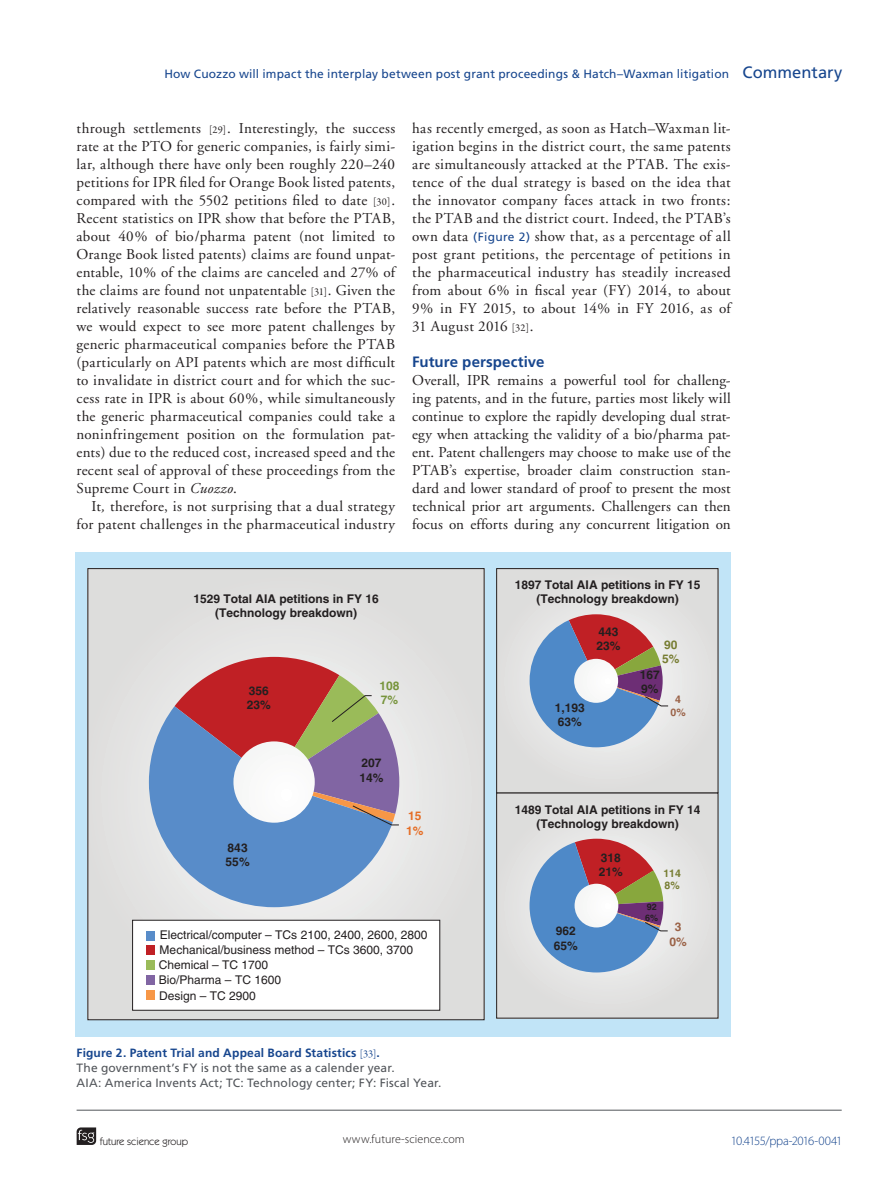
<style>
.page{position:relative;width:885px;height:1191px;background:#fff}
.page>*{position:absolute;margin:0;border:0;box-sizing:border-box;transform-origin:0 0}
.bodyindent{font:15px/18px "Adobe Garamond";letter-spacing:.02em;color:#231f20;text-align:justify}
.bodyfirst{font:15px/18px "Adobe Garamond";letter-spacing:.01em;color:#231f20;text-align:justify}
.crosshead1{font:700 15px "Frutiger";letter-spacing:.005em;color:#17468e}
.t1{font:300 12.75px "Myriad Pro";letter-spacing:-.06em;color:#17468e}
.t2{font:700 12px/14.4px "Helvetica LT Std";color:#231f20}
.figurecaption{font:12px/15px "Frutiger";letter-spacing:.015em;color:#52555a}
.t3{font:12px/14.9px "Helvetica LT Std";color:#231f20}
.t4{font:12px "Frutiger";letter-spacing:.01em;color:#17468e}
.t5{font:300 12px "Myriad Pro";letter-spacing:.01em;color:#231f20}
.t6{font:700 12px/14.4px "Helvetica LT Std";color:#77943c}
.t7{font:700 12px/14.4px "Helvetica LT Std";color:#e56d25}
.t8{font:700 12px/14.4px "Helvetica LT Std";color:#777d32}
.t9{font:700 12px/14.4px "Helvetica LT Std";color:#9a6146;text-align:center}
.t10{font:10.5px "Itc Kabel";color:#231f20}
.t11{font:700 10.5px/12.6px "Helvetica LT Std";color:#777d32}
.t12{font:700 10.5px/12.6px "Helvetica LT Std";color:#9a6146;text-align:center}
.t13{font:700 9px/10.8px "Helvetica LT Std";color:#231f20}
.s1{font-size:16.5px}
.s2{font-family:"Garamond Premr Pro";font-size:10.5px}
.s3{font-style:italic}
.s4{font-family:"Frutiger";font-size:12px;color:#17468e}
.s5{font-weight:700;color:#17468e}
.s6{font-family:"Garamond Premr Pro";font-size:10.5px;color:#17468e}
</style>
<div class="page">
<div style="left:75px;top:552px;width:655px;height:484px;background:#c1e4f7"></div>
<div style="left:88px;top:568px;width:396px;height:451px;background:#e0dfde"></div>
<div style="left:496px;top:568px;width:222px;height:225px;background:#e0dfde"></div>
<div style="left:496px;top:568px;width:222px;height:225px;border:1px solid #231f20"></div>
<svg style="left:149px;top:707px;width:243px;height:200px;fill:#588cc9"></svg>
<svg style="left:174px;top:657px;width:225px;height:168px;background:#a98696"></svg>
<div style="left:132px;top:920px;width:308px;height:90px;background:#fff;border:1px solid #231f20"></div>
<div style="left:147px;top:931px;width:8px;height:9px;background:#588cc9"></div>
<div style="left:147px;top:945px;width:8px;height:10px;background:#c02025"></div>
<div style="left:147px;top:960px;width:8px;height:9px;background:#9abb59"></div>
<div style="left:147px;top:975px;width:8px;height:9px;background:#8165a3"></div>
<div style="left:147px;top:990px;width:8px;height:9px;background:#f79747"></div>
<svg style="left:529px;top:614px;width:139px;height:133px"></svg>
<div style="left:496px;top:793px;width:222px;height:225px;background:#e0dfde"></div>
<div style="left:496px;top:792px;width:222px;height:226px;border:1px solid #231f20"></div>
<svg style="left:529px;top:838px;width:139px;height:134px"></svg>
<svg style="left:77px;top:1127px;width:19px;height:18px"></svg>
<hr style="left:77px;top:1109px;width:764px;height:1px;background:#52555a">
<p class="t4" style="left:164px;top:67px;width:679px">How Cuozzo will impact the interplay between post grant proceedings &amp; Hatch–Waxman litigation <span class="s1">Commentary</span></p>
<p class="bodyindent" style="left:77px;top:119px;width:320px">through settlements <span class="s2">[29]</span>. Interestingly, the success rate at the PTO for generic companies, is fairly simi&shy;lar, although there have only been roughly 220–240 petitions for IPR filed for Orange Book listed patents, compared with the 5502 petitions filed to date <span class="s2">[30]</span>.<br>Recent statistics on IPR show that before the PTAB, about 40% of bio/pharma patent (not limited to Orange Book listed patents) claims are found unpat&shy;entable, 10% of the claims are canceled and 27% of the claims are found not unpatentable <span class="s2">[31]</span>. Given the relatively reasonable success rate before the PTAB, we would expect to see more patent challenges by generic pharmaceutical companies before the PTAB (particularly on API patents which are most difficult to invalidate in district court and for which the suc&shy;cess rate in IPR is about 60%, while simultaneously the generic pharmaceutical companies could take a noninfringement position on the formulation pat&shy;ents) due to the reduced cost, increased speed and the recent seal of approval of these proceedings from the Supreme Court in <span class="s3">Cuozzo</span>.</p>
<p class="bodyindent" style="left:77px;top:497px;width:320px;text-align:right">It<span class="s3">,</span> therefore, is not surprising that a dual strategy for patent challenges in the pharmaceutical industry</p>
<p class="bodyindent" style="left:412px;top:119px;width:320px">has recently emerged, as soon as Hatch–Waxman lit&shy;igation begins in the district court, the same patents are simultaneously attacked at the PTAB. The exis&shy;tence of the dual strategy is based on the idea that the innovator company faces attack in two fronts: the PTAB and the district court. Indeed, the PTAB’s own data <span class="s4">(Figure 2)</span> show that, as a percentage of all post grant petitions, the percentage of petitions in the pharmaceutical industry has steadily increased from about 6% in fiscal year (FY) 2014, to about 9% in FY 2015, to about 14% in FY 2016, as of 31 August 2016 <span class="s2">[32]</span>.</p>
<p class="crosshead1" style="left:412px;top:352px;width:134px">Future perspective</p>
<p class="bodyfirst" style="left:412px;top:371px;width:320px">Overall, IPR remains a powerful tool for challeng&shy;ing patents, and in the future, parties most likely will continue to explore the rapidly developing dual strat&shy;egy when attacking the validity of a bio/pharma pat&shy;ent. Patent challengers may choose to make use of the PTAB’s expertise, broader claim construction stan&shy;dard and lower standard of proof to present the most technical prior art arguments. Challengers can then focus on efforts during any concurrent litigation on</p>
<p class="t2" style="left:193px;top:591px;width:187px;text-align:center">1529 Total AIA petitions in FY 16 (Technology breakdown)</p>
<p class="t2" style="left:247px;top:683px;width:26px">356<br>23%</p>
<p class="t2" style="left:225px;top:840px;width:26px">843<br>55%</p>
<p class="t6" style="left:379px;top:678px;width:22px">108<br>7%</p>
<p class="t2" style="left:359px;top:755px;width:26px">207<br>14%</p>
<p class="t7" style="left:406px;top:808px;width:19px">15<br>1%</p>
<p class="t3" style="left:159px;top:927px;width:270px">Electrical/computer – TCs 2100, 2400, 2600, 2800<br>Mechanical/business method – TCs 3600, 3700<br>Chemical – TC 1700<br>Bio/Pharma – TC 1600</p>
<p class="t3" style="left:159px;top:988px;width:98px">Design – TC 2900</p>
<p class="figurecaption" style="left:77px;top:1045px;width:366px"><span class="s5">Figure 2. Patent Trial and Appeal Board Statistics</span> <span class="s6">[33]</span><span class="s5">.<br></span>The government’s FY is not the same as a calender year.<br>AIA: America Invents Act; TC: Technology center; FY: Fiscal Year.</p>
<p class="t2" style="left:515px;top:577px;width:187px;text-align:center">1897 Total AIA petitions in FY 15 (Technology breakdown)</p>
<p class="t2" style="left:596px;top:624px;width:26px">443<br>23%</p>
<p class="t8" style="left:662px;top:637px;width:19px">90<br>5%</p>
<p class="t12" style="left:670px;top:693px;width:17px">4<br>0%</p>
<p class="t2" style="left:639px;top:667px;width:22px">167<br>9%</p>
<p class="t2" style="left:555px;top:700px;width:32px">1,193<br>63%</p>
<p class="t2" style="left:515px;top:802px;width:187px;text-align:center">1489 Total AIA petitions in FY 14 (Technology breakdown)</p>
<p class="t2" style="left:599px;top:850px;width:26px">318<br>21%</p>
<p class="t11" style="left:663px;top:866px;width:19px">114<br>8%</p>
<p class="t9" style="left:669px;top:919px;width:19px">3<br>0%</p>
<p class="t13" style="left:645px;top:901px;width:15px">92<br>6%</p>
<p class="t2" style="left:553px;top:923px;width:26px">962<br>65%</p>
<p class="t10" style="left:100px;top:1135px;width:90px">future science group</p>
<p class="t5" style="left:343px;top:1132px;width:123px">www.future-science.com</p>
<p class="t1" style="left:730px;top:1133px;width:113px">10.4155/ppa-2016-0041</p>
</div>
